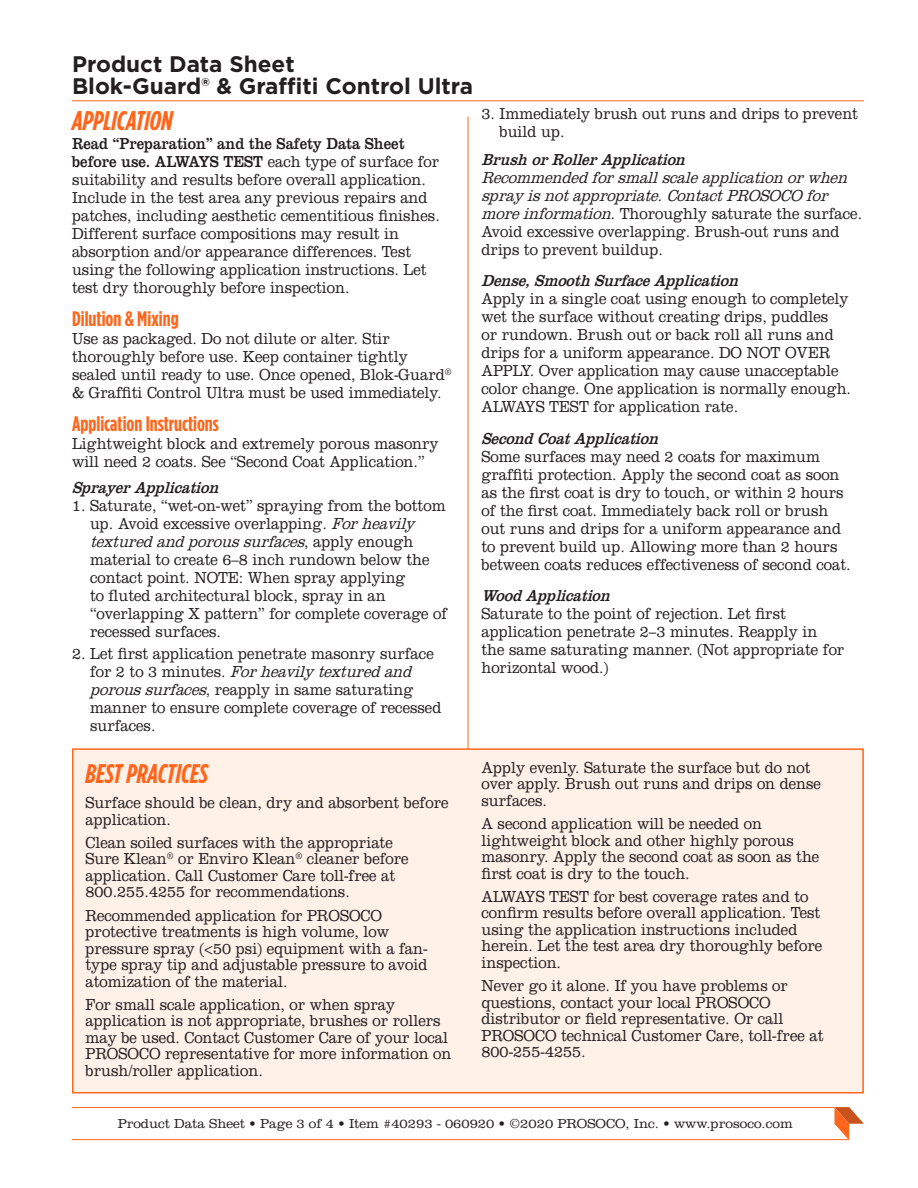
<style>
.page{position:relative;width:918px;height:1188px;background:#fff}
.page>*{position:absolute;margin:0;border:0;box-sizing:border-box;transform-origin:0 0}
._04_Section_Header{font:italic 700 27px "Gotham Condensed";color:#ff661c}
._02_5_Product_Name_2{font:700 22.5px "Gotham";color:#231f20}
._05_Sub-Header{font:700 21px "Gotham Condensed";color:#ff661c}
._06_Body_Copy{font:300 16.5px/18px "Clarendon LT Std";color:#231f20;scale:.9 1}
._11_Side_Box_Body_Co{font:300 16.5px/16.5px "Clarendon LT Std";color:#231f20;scale:.9 1}
._07_Bullet_Paragraph{font:300 16.5px/18px "Clarendon LT Std";color:#231f20;scale:.9 1}
._06_Body_Copy-2{font:italic 300 16.5px/18px "Clarendon LT Std";color:#231f20;scale:.9 1}
._05_Sub-Header-2{font:italic 16.5px "Clarendon LT Std";color:#231f20;scale:.9 1}
._99_Item_Box{font:300 13.5px "Clarendon LT Std";color:#231f20}
.s1{font-weight:400}
.s2{font-style:italic}
.s3{font-style:normal}
</style>
<div class="page">
<hr style="left:468px;top:117px;width:1px;height:881px;background:#ff661c">
<div style="left:72px;top:748px;width:792px;height:346px;background:#fff0e8;border:2px solid #ff661c"></div>
<hr style="left:72px;top:100px;width:792px;height:1px;background:#ff661c">
<hr style="left:72px;top:1139px;width:777px;height:1px;background:#ff661c">
<hr style="left:72px;top:1107px;width:762px;height:1px;background:#ff661c">
<svg style="left:834px;top:1107px;width:30px;height:33px"></svg>
<p class="_02_5_Product_Name_2" style="left:72px;top:49px;width:224px">Product Data Sheet</p>
<p class="_02_5_Product_Name_2" style="left:72px;top:72px;width:403px">Blok-Guard® &amp; Graffiti Control Ultra</p>
<p class="_04_Section_Header" style="left:72px;top:104px;width:102px">APPLICATION</p>
<p class="_06_Body_Copy" style="left:72px;top:135px;width:410px"><span class="s1">Read “Preparation” and the Safety Data Sheet before use. ALWAYS TEST</span> each type of surface for suitability and results before overall application.<br>Include in the test area any previous repairs and patches, including aesthetic cementitious finishes.<br>Different surface compositions may result in absorption and/or appearance differences. Test using the following application instructions. Let test dry thoroughly before inspection.</p>
<p class="_05_Sub-Header" style="left:72px;top:306px;width:108px">Dilution &amp; Mixing</p>
<p class="_06_Body_Copy" style="left:72px;top:330px;width:423px">Use as packaged. Do not dilute or alter. Stir thoroughly before use. Keep container tightly sealed until ready to use. Once opened, Blok-Guard<sup>® </sup>&amp; Graffiti Control Ultra must be used immediately.</p>
<p class="_05_Sub-Header" style="left:72px;top:411px;width:148px">Application Instructions</p>
<p class="_06_Body_Copy" style="left:72px;top:435px;width:409px">Lightweight block and extremely porous masonry will need 2 coats. See “Second Coat Application.”</p>
<p class="_05_Sub-Header-2" style="left:72px;top:478px;width:170px">Sp rayerApp lication</p>
<p class="_07_Bullet_Paragraph" style="left:90px;top:497px;width:398px;text-indent:-18px">1. Saturate, “wet-on-wet” spraying from the bottom up. Avoid excessive overlapping. <span class="s2">Forheavily texturedandporoussurfaces</span>, a p p l y e n o u g h material to create 6–8 inch rundown below the contact point. NOTE: When spray applying<br>to fluted architectural block, spray in an “overlapping X pattern” for complete coverage of recessed surfaces.</p>
<p class="_07_Bullet_Paragraph" style="left:90px;top:644px;width:392px;text-indent:-18px">2. Let first application penetrate masonry surface f o r 2 t o 3 m i n u t e s . <span class="s2">Forheavilytexturedand poroussurfaces</span>, reapply in same saturating manner to ensure complete coverage of recessed surfaces.</p>
<p class="_07_Bullet_Paragraph" style="left:500px;top:104px;width:400px;text-indent:-18px">3. Immediately brush out runs and drips to prevent build up.</p>
<p class="_05_Sub-Header-2" style="left:482px;top:150px;width:233px">Brush orRollerApp lication</p>
<p class="_06_Body_Copy-2" style="left:482px;top:168px;width:425px">Recommendedforsmallscaleapp lication orwhen sp rayisnotapp rop riate.ContactPROSOCO for moreinformation.<span class="s3">Thoroughly saturate the surface.<br>Avoid excessive overlapping. Brush-out runs and drips to prevent buildup.</span></p>
<p class="_05_Sub-Header-2" style="left:482px;top:271px;width:292px">Dense,Smooth SurfaceApp lication</p>
<p class="_06_Body_Copy" style="left:482px;top:290px;width:412px">Apply in a single coat using enough to completely wet the surface without creating drips, puddles<br>or rundown. Brush out or back roll all runs and drips for a uniform appearance. DO NOT OVER APPLY. Over application may cause unacceptable color change. One application is normally enough.<br>ALWAYS TEST for application rate.</p>
<p class="_05_Sub-Header-2" style="left:482px;top:429px;width:203px">SecondCoatApp lication</p>
<p class="_06_Body_Copy" style="left:482px;top:447px;width:412px">Some surfaces may need 2 coats for maximum graffiti protection. Apply the second coat as soon as the first coat is dry to touch, or within 2 hours of the first coat. Immediately back roll or brush out runs and drips for a uniform appearance and to prevent build up. Allowing more than 2 hours between coats reduces effectiveness of second coat.</p>
<p class="_05_Sub-Header-2" style="left:482px;top:586px;width:150px">WoodApp lication</p>
<p class="_06_Body_Copy" style="left:482px;top:605px;width:405px">Saturate to the point of rejection. Let first application penetrate 2–3 minutes. Reapply in the same saturating manner. (Not appropriate for horizontal wood.)</p>
<p class="_04_Section_Header" style="left:86px;top:758px;width:124px">BEST PRACTICES</p>
<p class="_11_Side_Box_Body_Co" style="left:86px;top:795px;width:405px">Surface should be clean, dry and absorbent before application.</p>
<p class="_11_Side_Box_Body_Co" style="left:86px;top:834px;width:361px">Clean soiled surfaces with the appropriate Sure Klean<sup>®</sup> or Enviro Klean<sup>®</sup> cleaner before application. Call Customer Care toll-free at 800.255.4255 for recommendations.</p>
<p class="_11_Side_Box_Body_Co" style="left:86px;top:907px;width:382px">Recommended application for PROSOCO protective treatments is high volume, low pressure spray (&lt;50 psi) equipment with a fan&shy;type spray tip and adjustable pressure to avoid atomization of the material.</p>
<p class="_11_Side_Box_Body_Co" style="left:86px;top:996px;width:408px">For small scale application, or when spray application is not appropriate, brushes or rollers may be used. Contact Customer Care of your local PROSOCO representative for more information on brush/roller application.</p>
<p class="_11_Side_Box_Body_Co" style="left:482px;top:759px;width:379px">Apply evenly. Saturate the surface but do not over apply. Brush out runs and drips on dense surfaces.</p>
<p class="_11_Side_Box_Body_Co" style="left:482px;top:815px;width:377px">A second application will be needed on lightweight block and other highly porous masonry. Apply the second coat as soon as the first coat is dry to the touch.</p>
<p class="_11_Side_Box_Body_Co" style="left:482px;top:888px;width:380px">ALWAYS TEST for best coverage rates and to confirm results before overall application. Test using the application instructions included herein. Let the test area dry thoroughly before inspection.</p>
<p class="_11_Side_Box_Body_Co" style="left:482px;top:977px;width:381px">Never go it alone. If you have problems or questions, contact your local PROSOCO distributor or field representative. Or call PROSOCO technical Customer Care, toll-free at 800-255-4255.</p>
<p class="_99_Item_Box" style="left:118px;top:1116px;width:677px">Product Data Sheet • Page 3 of 4 • Item #40293 - 060920 • ©2020 PROSOCO, Inc. • www.prosoco.com</p>
</div>
